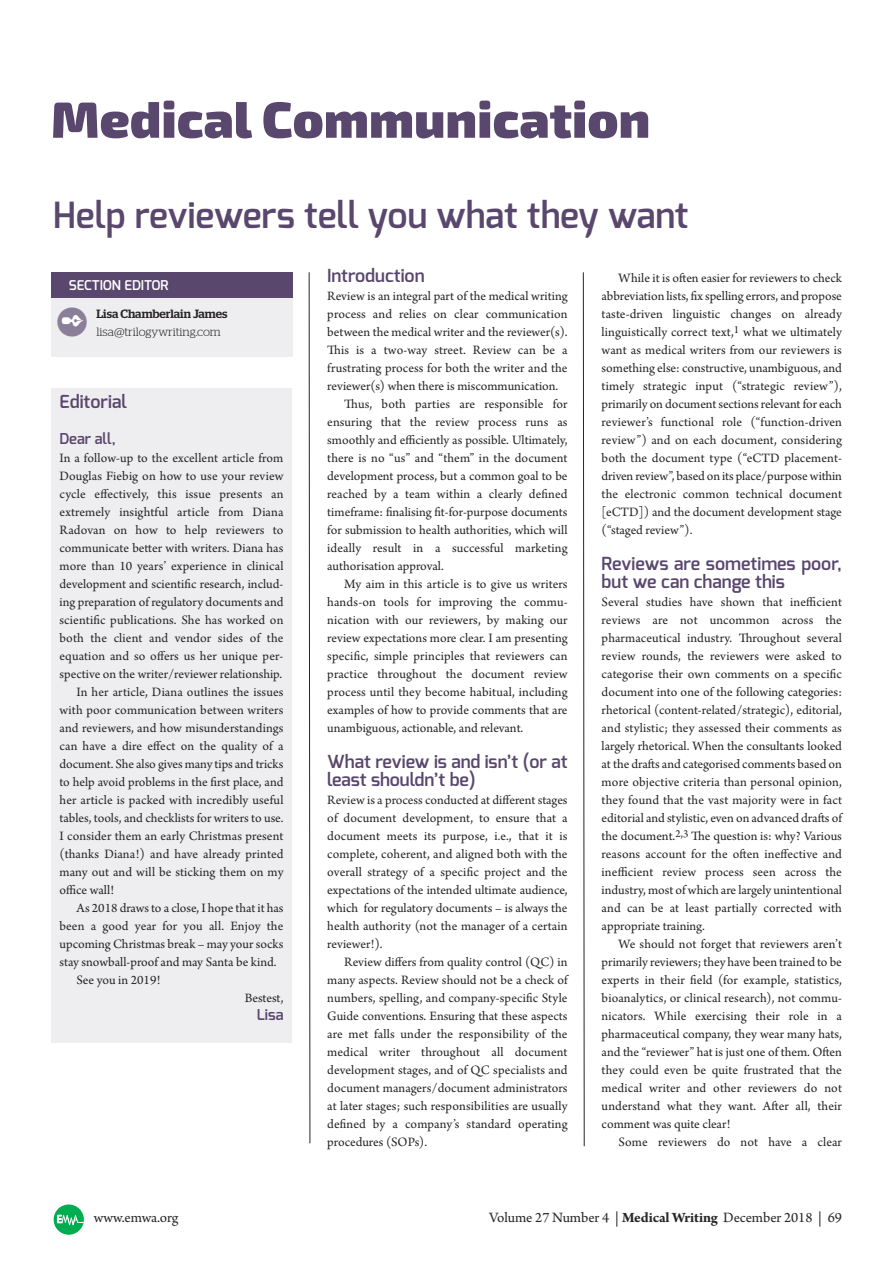
<style>
.page{position:relative;width:893px;height:1263px;background:#fff}
.page>*{position:absolute;margin:0;border:0;box-sizing:border-box;transform-origin:0 0}
.t1{font:900 51px "Exo 2";color:#59476d}
.t2{font:600 36px "Exo";color:#59476d}
.t3{font:600 18px/18px "Exo";color:#59476d}
.t4{font:15px "Arno Pro";letter-spacing:-.005em;color:#272526}
.t5{font:600 15px "Exo";color:#59476d}
.t6{font:13.5px/18px "Arno Pro";letter-spacing:.005em;color:#272526;text-align:justify}
.t7{font:600 13.5px "Exo";letter-spacing:-.005em;color:#fff}
.t8{font:300 12px/18px "Stag";color:#272526}
.s1{color:#8a7e98}
.s2{font-weight:500}
.s3{font-weight:700}
</style>
<div class="page">
<svg style="left:54px;top:1204px;width:30px;height:31px"></svg>
<svg style="left:583px;top:272px;width:2px;height:874px;background:#939293"></svg>
<svg style="left:309px;top:272px;width:1px;height:871px"></svg>
<div style="left:51px;top:288px;width:242px;height:69px;background:#eeedf0"></div>
<div style="left:52px;top:272px;width:241px;height:26px;background:#59476d"></div>
<div style="left:51px;top:388px;width:241px;height:655px;background:#eeedf0"></div>
<h1 class="t1" style="left:51px;top:88px;width:601px">Medical Communication</h1>
<h2 class="t2" style="left:53px;top:200px;width:637px">Help reviewers tell you what they want</h2>
<p class="t7" style="left:69px;top:279px;width:101px">SECTION EDITOR</p>
<p class="t8" style="left:96px;top:306px;width:133px;text-indent:-40px"><span class="s1">●</span> <span class="s2">Lisa Chamberlain James </span>lisa@trilogywriting.com</p>
<h3 class="t3" style="left:60px;top:394px;width:69px">Editorial</h3>
<p class="t5" style="left:60px;top:432px;width:58px">Dear all,</p>
<p class="t6" style="left:60px;top:450px;width:225px">In a follow-up to the excellent article from</p>
<p class="t6" style="left:60px;top:468px;width:225px">Douglas Fiebig on how to use your review</p>
<p class="t6" style="left:60px;top:486px;width:225px">cycle effectively, this issue presents an</p>
<p class="t6" style="left:60px;top:504px;width:225px">extremely insightful article from Diana</p>
<p class="t6" style="left:60px;top:522px;width:225px">Radovan on how to help reviewers to</p>
<p class="t6" style="left:60px;top:540px;width:225px">communicate better with writers. Diana has</p>
<p class="t6" style="left:60px;top:558px;width:225px">more than 10 years’ experience in clinical</p>
<p class="t6" style="left:60px;top:576px;width:225px">development and scientific research, includ-</p>
<p class="t6" style="left:60px;top:594px;width:225px">ing preparation of regulatory documents and</p>
<p class="t6" style="left:60px;top:612px;width:225px">scientific publications. She has worked on</p>
<p class="t6" style="left:60px;top:630px;width:225px">both the client and vendor sides of the</p>
<p class="t6" style="left:60px;top:648px;width:225px">equation and so offers us her unique per-</p>
<p class="t6" style="left:60px;top:666px;width:224px">spective on the writer/reviewer relationship.</p>
<p class="t6" style="left:77px;top:684px;width:208px">In her article, Diana outlines the issues</p>
<p class="t6" style="left:60px;top:702px;width:225px">with poor communication between writers</p>
<p class="t6" style="left:60px;top:720px;width:225px">and reviewers, and how misunderstandings</p>
<p class="t6" style="left:60px;top:738px;width:225px">can have a dire effect on the quality of a</p>
<p class="t6" style="left:60px;top:756px;width:225px">document. She also gives many tips and tricks</p>
<p class="t6" style="left:60px;top:774px;width:225px">to help avoid problems in the first place, and</p>
<p class="t6" style="left:60px;top:792px;width:225px">her article is packed with incredibly useful</p>
<p class="t6" style="left:60px;top:810px;width:225px">tables, tools, and checklists for writers to use.</p>
<p class="t6" style="left:60px;top:828px;width:225px">I consider them an early Christmas present</p>
<p class="t6" style="left:60px;top:846px;width:225px">(thanks Diana!) and have already printed</p>
<p class="t6" style="left:60px;top:864px;width:225px">many out and will be sticking them on my</p>
<p class="t6" style="left:60px;top:882px;width:56px">office wall!</p>
<p class="t6" style="left:77px;top:900px;width:208px">As 2018 draws to a close, I hope that it has</p>
<p class="t6" style="left:60px;top:918px;width:225px">been a good year for you all. Enjoy the</p>
<p class="t6" style="left:60px;top:936px;width:225px">upcoming Christmas break – may your socks</p>
<p class="t6" style="left:60px;top:954px;width:219px">stay snowball-proof and may Santa be kind.</p>
<p class="t6" style="left:77px;top:972px;width:86px">See you in 2019!</p>
<p class="t6" style="left:245px;top:990px;width:40px">Bestest,</p>
<p class="t5" style="left:257px;top:1008px;width:28px">Lisa</p>
<h3 class="t3" style="left:327px;top:268px;width:99px">Introduction</h3>
<p class="t6" style="left:327px;top:288px;width:242px">Review is an integral part of the medical writing</p>
<p class="t6" style="left:327px;top:306px;width:242px">process and relies on clear communication</p>
<p class="t6" style="left:327px;top:324px;width:242px">between the medical writer and the reviewer(s).</p>
<p class="t6" style="left:327px;top:342px;width:242px">This is a two-way street. Review can be a</p>
<p class="t6" style="left:327px;top:360px;width:242px">frustrating process for both the writer and the</p>
<p class="t6" style="left:327px;top:378px;width:233px">reviewer(s) when there is miscommunication.</p>
<p class="t6" style="left:344px;top:396px;width:225px">Thus, both parties are responsible for</p>
<p class="t6" style="left:327px;top:414px;width:242px">ensuring that the review process runs as</p>
<p class="t6" style="left:327px;top:432px;width:242px">smoothly and efficiently as possible. Ultimately,</p>
<p class="t6" style="left:327px;top:450px;width:242px">there is no “us” and “them” in the document</p>
<p class="t6" style="left:327px;top:468px;width:242px">development process, but a common goal to be</p>
<p class="t6" style="left:327px;top:486px;width:242px">reached by a team within a clearly defined</p>
<p class="t6" style="left:327px;top:504px;width:242px">timeframe: finalising fit-for-purpose documents</p>
<p class="t6" style="left:327px;top:522px;width:242px">for submission to health authorities, which will</p>
<p class="t6" style="left:327px;top:540px;width:242px">ideally result in a successful marketing</p>
<p class="t6" style="left:327px;top:558px;width:118px">authorisation approval.</p>
<p class="t6" style="left:344px;top:576px;width:225px">My aim in this article is to give us writers</p>
<p class="t6" style="left:327px;top:594px;width:242px">hands-on tools for improving the commu-</p>
<p class="t6" style="left:327px;top:612px;width:242px">nication with our reviewers, by making our</p>
<p class="t6" style="left:327px;top:630px;width:242px">review expectations more clear. I am presenting</p>
<p class="t6" style="left:327px;top:648px;width:242px">specific, simple principles that reviewers can</p>
<p class="t6" style="left:327px;top:666px;width:242px">practice throughout the document review</p>
<p class="t6" style="left:327px;top:684px;width:242px">process until they become habitual, including</p>
<p class="t6" style="left:327px;top:702px;width:242px">examples of how to provide comments that are</p>
<p class="t6" style="left:327px;top:720px;width:198px">unambiguous, actionable, and relevant.</p>
<h3 class="t3" style="left:327px;top:754px;width:242px">What review is and isn’t (or at least shouldn’t be)</h3>
<p class="t6" style="left:327px;top:792px;width:242px">Review is a process conducted at different stages of document development, to ensure that a document meets its purpose, i.e., that it is complete, coherent, and aligned both with the overall strategy of a specific project and the expectations of the intended ultimate audience, which for regulatory documents – is always the health authority (not the manager of a certain reviewer!).</p>
<p class="t6" style="left:327px;top:954px;width:242px;text-indent:17px">Review differs from quality control (QC) in many aspects. Review should not be a check of numbers, spelling, and company-specific Style Guide conventions. Ensuring that these aspects are met falls under the responsibility of the medical writer throughout all document development stages, and of QC specialists and document managers/document administrators at later stages; such responsibilities are usually defined by a company’s standard operating procedures (SOPs).</p>
<p class="t6" style="left:602px;top:270px;width:242px;text-indent:17px">While it is often easier for reviewers to check abbreviation lists, fix spelling errors, and propose taste-driven linguistic changes on already linguistically correct text,<sup>1</sup> what we ultimately want as medical writers from our reviewers is something else: constructive, unambiguous, and timely strategic input (“strategic review”), primarily on document sections relevant for each reviewer’s functional role (“function-driven review”) and on each document, considering both the document type (“eCTD placement&shy;driven review”, based on its place/purpose within the electronic common technical document [eCTD]) and the document development stage (“staged review”).</p>
<h3 class="t3" style="left:602px;top:556px;width:242px">Reviews are sometimes poor, but we can change this</h3>
<p class="t6" style="left:602px;top:594px;width:242px">Several studies have shown that inefficient reviews are not uncommon across the pharmaceutical industry. Throughout several review rounds, the reviewers were asked to categorise their own comments on a specific document into one of the following categories: rhetorical (content-related/strategic), editorial, and stylistic; they assessed their comments as largely rhetorical. When the consultants looked at the drafts and categorised comments based on more objective criteria than personal opinion, they found that the vast majority were in fact editorial and stylistic, even on advanced drafts of the document.<sup>2,3</sup> The question is: why? Various reasons account for the often ineffective and inefficient review process seen across the industry, most of which are largely unintentional and can be at least partially corrected with appropriate training.</p>
<p class="t6" style="left:602px;top:936px;width:242px;text-indent:17px">We should not forget that reviewers aren’t primarily reviewers; they have been trained to be experts in their field (for example, statistics, bioanalytics, or clinical research), not commu&shy;nicators. While exercising their role in a pharmaceutical company, they wear many hats, and the “reviewer” hat is just one of them. Often they could even be quite frustrated that the medical writer and other reviewers do not understand what they want. After all, their comment was quite clear!</p>
<p class="t6" style="left:619px;top:1134px;width:225px">Some reviewers do not have a clear</p>
<p class="t4" style="left:94px;top:1212px;width:86px">www.emwa.org</p>
<p class="t4" style="left:489px;top:1212px;width:354px">Volume 27 Number 4 | <span class="s3">Medical Writing</span> December 2018 | 69</p>
</div>
